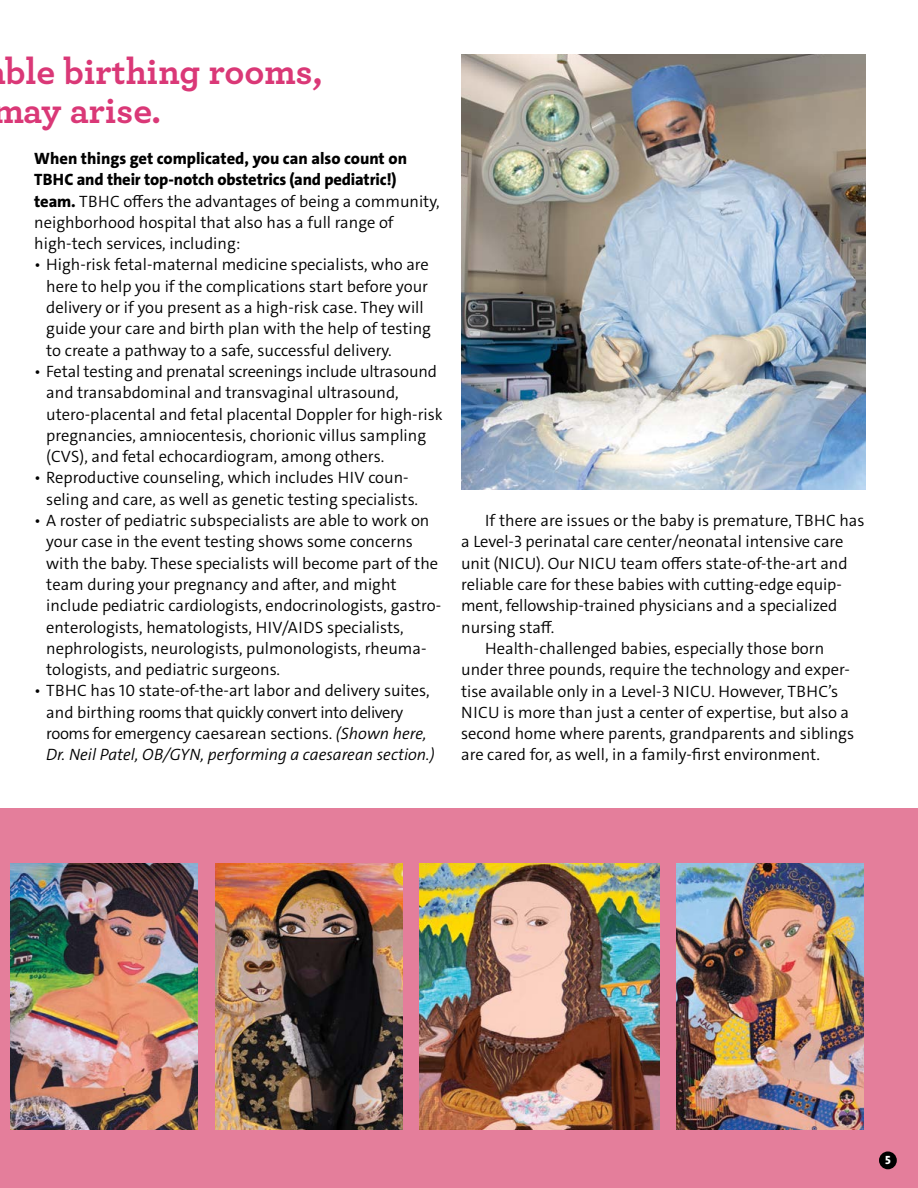
<style>
.page{position:relative;width:918px;height:1188px;background:#fff}
.page>*{position:absolute;margin:0;border:0;box-sizing:border-box;transform-origin:0 0}
.t1{font:700 37.5px/39px "Archer";color:#da3877}
.t2{font:300 16.5px/21.3px "The Sans";color:#000}
.t3{font:800 12px "The Sans";color:#fff}
.s1{font-weight:800}
.s2{font-style:italic}
</style>
<div class="page">
<div style="left:0;top:809px;width:918px;height:379px;background:#e47e9b"></div>
<div style="left:879px;top:1151px;width:18px;height:18px;background:#000;border-radius:50%"></div>
<img style="left:461px;top:54px;width:405px;height:435px">
<img style="left:10px;top:863px;width:188px;height:266px">
<img style="left:215px;top:863px;width:187px;height:267px">
<img style="left:420px;top:863px;width:240px;height:267px">
<img style="left:677px;top:863px;width:187px;height:266px">
<h1 class="t1" style="left:-8px;top:50px;width:332px;text-indent:13px">ble birthing rooms, may arise.</h1>
<p class="t2" style="left:34px;top:148px;width:407px"><span class="s1">When things get complicated, you can also count on TBHC and their top-notch obstetrics (and pediatric!) team.</span> TBHC offers the advantages of being a community, neighborhood hospital that also has a full range of high-tech services, including:</p>
<p class="t2" style="left:46px;top:254px;width:386px;text-indent:-12px">• High-risk fetal-maternal medicine specialists, who are here to help you if the complications start before your delivery or if you present as a high-risk case. They will guide your care and birth plan with the help of testing to create a pathway to a safe, successful delivery.</p>
<p class="t2" style="left:46px;top:361px;width:398px;text-indent:-12px">• Fetal testing and prenatal screenings include ultrasound and transabdominal and transvaginal ultrasound, utero-placental and fetal placental Doppler for high-risk pregnancies, amniocentesis, chorionic villus sampling (CVS), and fetal echocardiogram, among others.</p>
<p class="t2" style="left:46px;top:467px;width:373px;text-indent:-12px">• Reproductive counseling, which includes HIV coun&shy;seling and care, as well as genetic testing specialists.</p>
<p class="t2" style="left:46px;top:510px;width:396px;text-indent:-12px">• A roster of pediatric subspecialists are able to work on your case in the event testing shows some concerns with the baby. These specialists will become part of the team during your pregnancy and after, and might include pediatric cardiologists, endocrinologists, gastro&shy;enterologists, hematologists, HIV/AIDS specialists, nephrologists, neurologists, pulmonologists, rheuma&shy;tologists, and pediatric surgeons.</p>
<p class="t2" style="left:46px;top:680px;width:390px;text-indent:-12px">• TBHC has 10 state-of-the-art labor and delivery suites, and birthing rooms that quickly convert into delivery rooms for emergency caesarean sections. <span class="s2">(Shown here, Dr. Neil Patel, OB/GYN, performing a caesarean section.)</span></p>
<p class="t2" style="left:485px;top:510px;width:381px">If there are issues or the baby is premature, TBHC has</p>
<p class="t2" style="left:461px;top:531px;width:384px">a Level-3 perinatal care center/neonatal intensive care</p>
<p class="t2" style="left:461px;top:553px;width:388px">unit (NICU). Our NICU team offers state-of-the-art and</p>
<p class="t2" style="left:461px;top:574px;width:382px">reliable care for these babies with cutting-edge equip-</p>
<p class="t2" style="left:461px;top:595px;width:378px">ment, fellowship-trained physicians and a specialized</p>
<p class="t2" style="left:461px;top:617px;width:95px">nursing staff.</p>
<p class="t2" style="left:485px;top:638px;width:341px">Health-challenged babies, especially those born</p>
<p class="t2" style="left:461px;top:659px;width:390px">under three pounds, require the technology and exper-</p>
<p class="t2" style="left:461px;top:680px;width:378px">tise available only in a Level-3 NICU. However, TBHC’s</p>
<p class="t2" style="left:461px;top:702px;width:390px">NICU is more than just a center of expertise, but also a</p>
<p class="t2" style="left:461px;top:723px;width:394px">second home where parents, grandparents and siblings</p>
<p class="t2" style="left:461px;top:744px;width:360px">are cared for, as well, in a family-first environment.</p>
<p class="t3" style="left:885px;top:1152px;width:7px">5</p>
</div>
